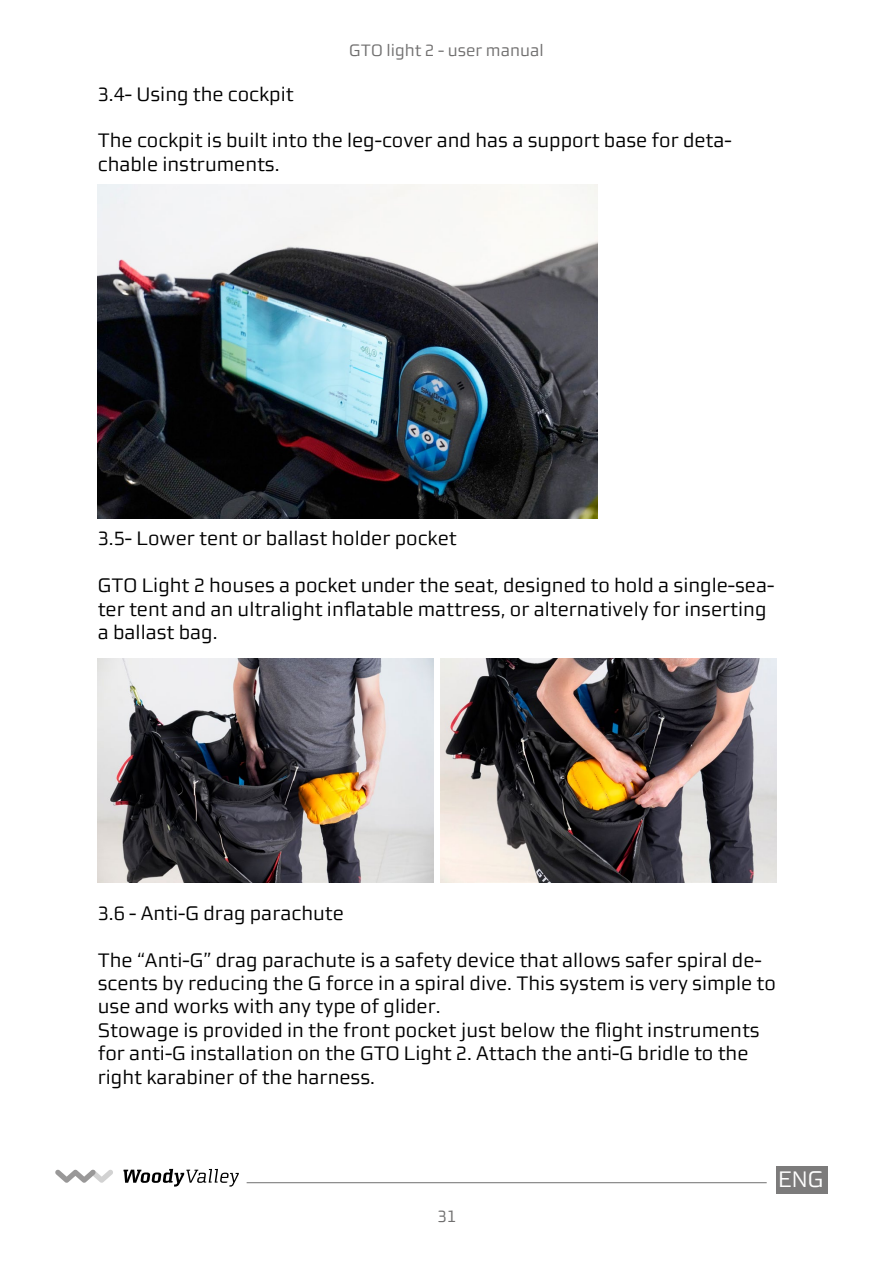
<style>
.page{position:relative;width:893px;height:1263px;background:#fff}
.page>*{position:absolute;margin:0;border:0;box-sizing:border-box;transform-origin:0 0}
.t1{font:22.5px "Morgan Sans Lining";color:#fff}
.t2{font:19.5px/23.4px "Morgan Sans Lining";color:#000}
.t3{font:16.5px "Morgan Sans Lining";color:#706f6f}
</style>
<div class="page">
<hr style="left:247px;top:1182px;width:520px;height:1px;background:#706f6f">
<svg style="left:123px;top:1169px;width:116px;height:17px"></svg>
<svg style="left:55px;top:1169px;width:58px;height:14px"></svg>
<div style="left:776px;top:1166px;width:51px;height:28px;background:#7c7b7b"></div>
<img style="left:98px;top:185px;width:499px;height:333px">
<img style="left:441px;top:658px;width:335px;height:224px">
<img style="left:98px;top:658px;width:335px;height:224px">
<p class="t3" style="left:349px;top:41px;width:196px">GTO light 2 - user manual</p>
<p class="t2" style="left:98px;top:82px;width:197px">3.4- Using the cockpit</p>
<p class="t2" style="left:98px;top:129px;width:635px">The cockpit is built into the leg-cover and has a support base for deta&shy;chable instruments.</p>
<p class="t2" style="left:98px;top:527px;width:360px">3.5- Lower tent or ballast holder pocket</p>
<p class="t2" style="left:98px;top:573px;width:678px">GTO Light 2 houses a pocket under the seat, designed to hold a single-sea&shy;ter tent and an ultralight inflatable mattress, or alternatively for inserting a ballast bag.</p>
<p class="t2" style="left:98px;top:901px;width:248px">3.6 - Anti-G drag parachute</p>
<p class="t2" style="left:98px;top:948px;width:679px">The “Anti-G” drag parachute is a safety device that allows safer spiral de&shy;scents by reducing the G force in a spiral dive. This system is very simple to use and works with any type of glider.<br>Stowage is provided in the front pocket just below the flight instruments for anti-G installation on the GTO Light 2. Attach the anti-G bridle to the right karabiner of the harness.</p>
<p class="t3" style="left:437px;top:1207px;width:20px">31</p>
<p class="t1" style="left:778px;top:1166px;width:47px">ENG</p>
</div>
